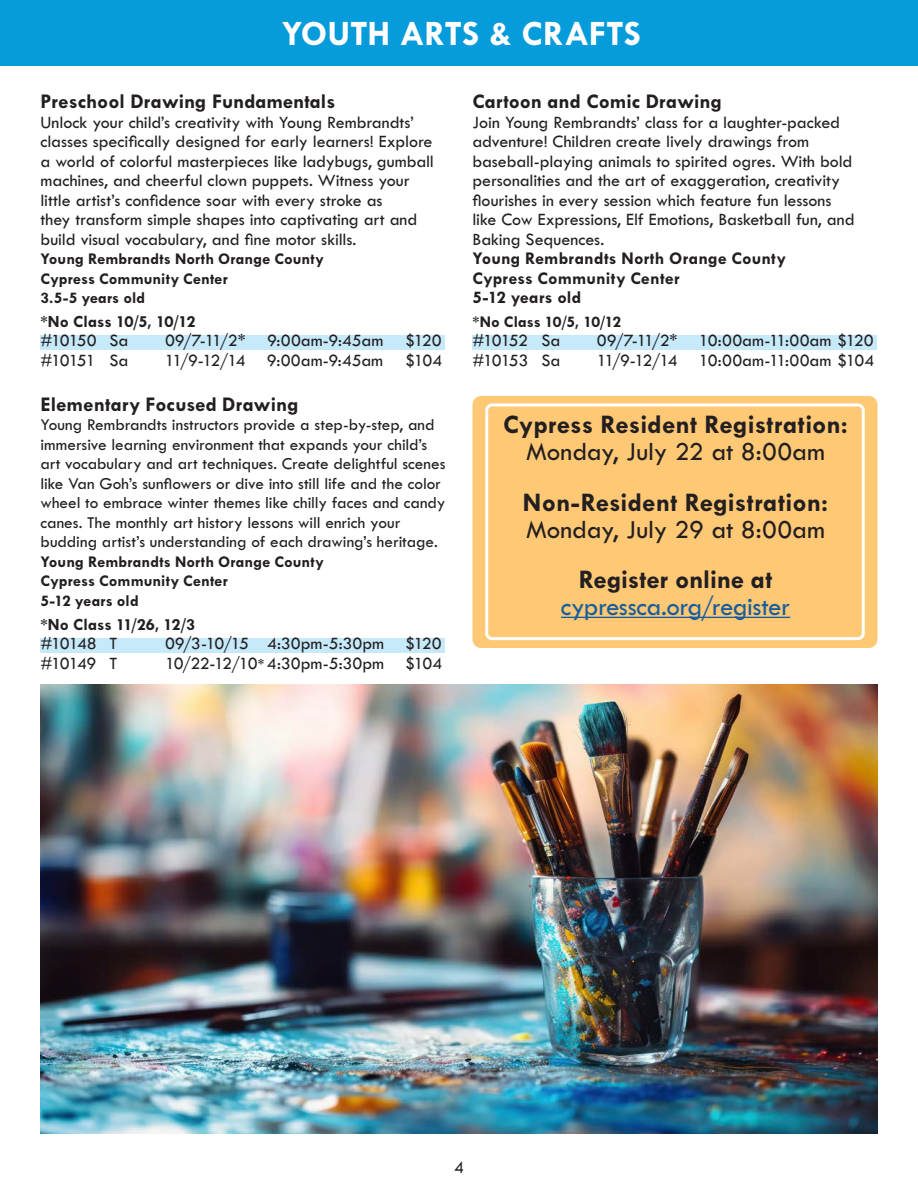
<style>
.page{position:relative;width:918px;height:1188px;background:#fff}
.page>*{position:absolute;margin:0;border:0;box-sizing:border-box;transform-origin:0 0}
.t1{font:700 36px "Tw Cen MT Std";color:#fff}
.t2{font:700 27px "Tw Cen MT Std";letter-spacing:.005em;color:#231f20}
.t3{font:27px "Tw Cen MT Std";letter-spacing:-.005em;color:#231f20}
.t4{font:27px "Tw Cen MT Std";letter-spacing:-.02em;color:#175d9e}
.t5{font:700 21px "Tw Cen MT Std";color:#231f20}
.t6{font:18px/19.5px "Tw Cen MT Std";letter-spacing:-.005em;color:#231f20}
.t7{font:700 18px/19.5px "Tw Cen MT Std";letter-spacing:.01em;color:#231f20}
.t8{font:18px "Tw Cen";color:#231f20}
.t9{font:17.25px/19.5px "Tw Cen MT Std";color:#231f20}
.t10{font:700 17.25px "Tw Cen MT Std";letter-spacing:-.005em;color:#231f20}
.t11{font:700 16.5px/19.5px "Tw Cen MT Std";letter-spacing:.005em;color:#231f20}
.s1{font-size:15px}
</style>
<div class="page">
<div style="left:0;top:0;width:918px;height:66px;background:#069bda"></div>
<div style="left:40px;top:335px;width:406px;height:15px;background:#c6eafa"></div>
<div style="left:40px;top:638px;width:406px;height:15px;background:#c6eafa"></div>
<div style="left:472px;top:335px;width:406px;height:15px;background:#c6eafa"></div>
<div style="left:472px;top:396px;width:406px;height:252px;background:#fec875;border-radius:9px"></div>
<hr style="left:561px;top:617px;width:229px;height:1px;background:#175d9e">
<div style="left:485px;top:403px;width:380px;height:237px;border:3px solid #fff;border-radius:5px"></div>
<img style="left:40px;top:684px;width:838px;height:450px">
<h1 class="t1" style="left:282px;top:14px;width:361px">YOUTH ARTS &amp; CRAFTS</h1>
<p class="t5" style="left:40px;top:90px;width:296px">Preschool Drawing Fundamentals</p>
<p class="t6" style="left:40px;top:112px;width:395px">Unlock your child’s creativity with Young Rembrandts’ classes specifically designed for early learners! Explore a world of colorful masterpieces like ladybugs, gumball machines, and cheerful clown puppets. Witness your little artist’s confidence soar with every stroke as<br>they transform simple shapes into captivating art and build visual vocabulary, and fine motor skills.</p>
<p class="t11" style="left:40px;top:249px;width:285px">Young Rembrandts North Orange County<br>Cypress Community Center<br>3.5-5 years old</p>
<p class="t10" style="left:40px;top:312px;width:157px">*No Class 10/5, 10/12</p>
<p class="t6" style="left:40px;top:331px;width:89px">#10150 Sa</p>
<p class="t6" style="left:165px;top:331px;width:278px">09/7-11/2* 9:00am-9:45am $120</p>
<p class="t6" style="left:40px;top:351px;width:89px">#10151 Sa</p>
<p class="t6" style="left:165px;top:351px;width:279px">11/9-12/14 9:00am-9:45am $104</p>
<p class="t5" style="left:40px;top:393px;width:260px">Elementary Focused Drawing</p>
<p class="t9" style="left:40px;top:415px;width:406px">Young Rembrandts instructors provide a step-by-step, and immersive learning environment that expands your child’s art vocabulary and art techniques. Create delightful scenes like Van Goh’s sunflowers or dive into still life and the color wheel to embrace winter themes like chilly faces and candy canes. The monthly art history lessons will enrich your budding artist’s understanding of each drawing’s heritage.</p>
<p class="t11" style="left:40px;top:552px;width:285px">Young Rembrandts North Orange County<br>Cypress Community Center<br>5-12 years old</p>
<p class="t10" style="left:40px;top:615px;width:156px">*No Class 11/26, 12/3</p>
<p class="t6" style="left:40px;top:634px;width:78px">#10148 T</p>
<p class="t6" style="left:165px;top:634px;width:278px">09/3-10/15 4:30pm-5:30pm $120</p>
<p class="t6" style="left:40px;top:653px;width:78px">#10149 T</p>
<p class="t6" style="left:165px;top:653px;width:279px">10/22-12/10<span class="s1">*</span> 4:30pm-5:30pm $104</p>
<p class="t5" style="left:472px;top:90px;width:251px">Cartoon and Comic Drawing</p>
<p class="t6" style="left:472px;top:112px;width:384px">Join Young Rembrandts’ class for a laughter-packed adventure! Children create lively drawings from baseball-playing animals to spirited ogres. With bold personalities and the art of exaggeration, creativity flourishes in every session which feature fun lessons like Cow Expressions, Elf Emotions, Basketball fun, and Baking Sequences.</p>
<p class="t7" style="left:472px;top:249px;width:315px">Young Rembrandts North Orange County<br>Cypress Community Center<br>5-12 years old</p>
<p class="t11" style="left:472px;top:312px;width:150px">*No Class 10/5, 10/12</p>
<p class="t6" style="left:472px;top:331px;width:89px">#10152 Sa</p>
<p class="t6" style="left:597px;top:331px;width:278px">09/7-11/2* 10:00am-11:00am $120</p>
<p class="t6" style="left:472px;top:351px;width:89px">#10153 Sa</p>
<p class="t6" style="left:597px;top:351px;width:279px">11/9-12/14 10:00am-11:00am $104</p>
<h2 class="t2" style="left:503px;top:410px;width:346px">Cypress Resident Registration:</h2>
<h2 class="t3" style="left:526px;top:438px;width:300px">Monday, July 22 at 8:00am</h2>
<h2 class="t2" style="left:523px;top:488px;width:307px">Non-Resident Registration:</h2>
<h2 class="t3" style="left:526px;top:515px;width:301px">Monday, July 29 at 8:00am</h2>
<h2 class="t2" style="left:579px;top:565px;width:195px">Register online at</h2>
<h2 class="t4" style="left:561px;top:592px;width:231px">cypressca.org/register</h2>
<p class="t8" style="left:454px;top:1157px;width:11px">4</p>
</div>
